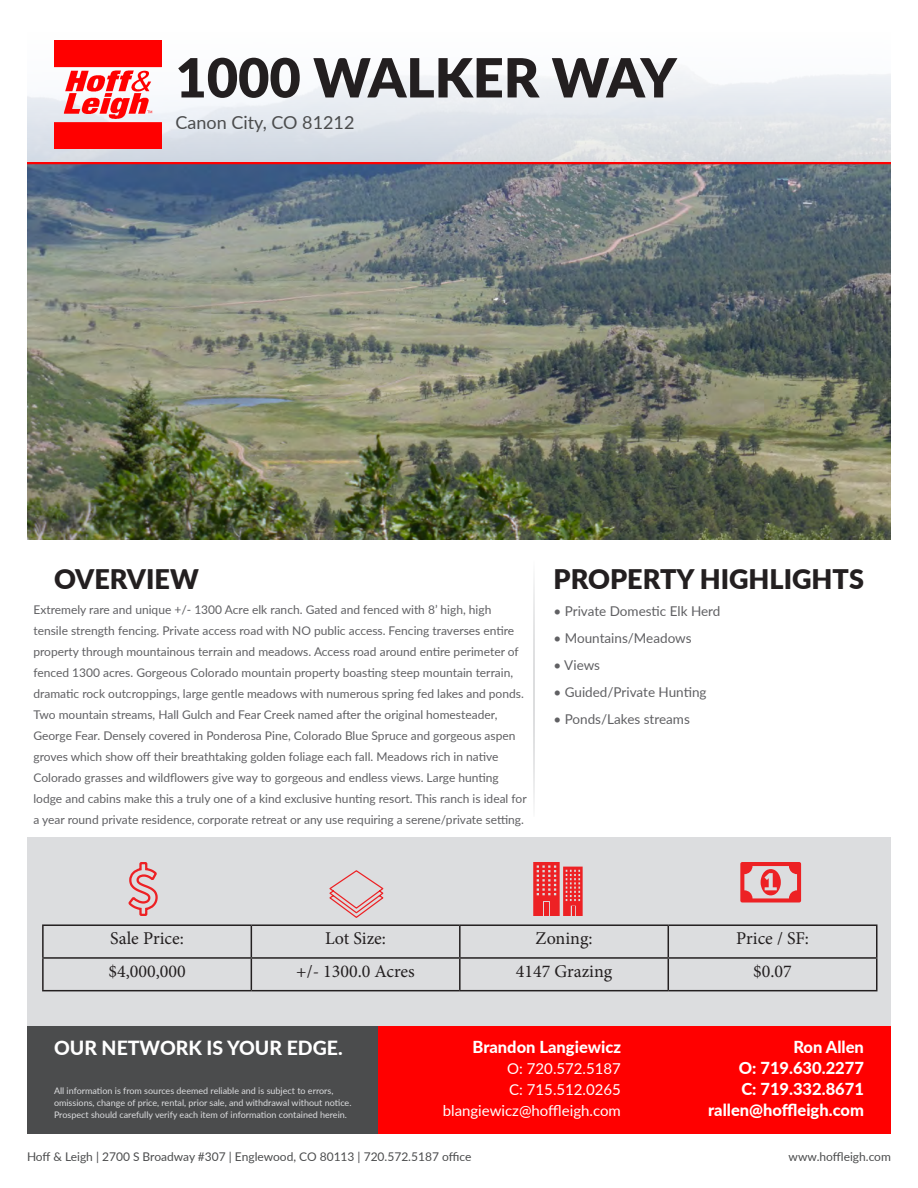
<style>
.page{position:relative;width:918px;height:1188px;background:#fff}
.page>*{position:absolute;margin:0;border:0;box-sizing:border-box;transform-origin:0 0}
.t1{font:900 54px "Lato";color:#231f20}
.t2{font:900 27px "Lato";color:#231f20}
.t3{font:800 19.5px "Lato";color:#fff}
.t4{font:18px "Minion Pro";color:#231f20}
.t5{font:18px "Lato";color:#4b4c4d}
.t6{font:800 16.5px/21px "Lato";color:#fff;text-align:right}
.t7{font:15px/21px "Lato";color:#fff;text-align:right}
.Body_Copy{font:13.5px "Lato";color:#606063}
.Body_Copy-2{font:12px/21px "Lato";color:#606063}
.t8{font:12px "Lato";color:#4b4c4d}
.t9{font:9px/12px "Lato";color:#dcdddf}
</style>
<div class="page">
<div style="left:27px;top:1026px;width:351px;height:108px;background:#4b4c4d"></div>
<div style="left:378px;top:1026px;width:513px;height:108px;background:#f00"></div>
<div style="left:27px;top:837px;width:864px;height:189px;background:#dcdddf"></div>
<svg style="left:533px;top:862px;width:50px;height:54px;background:#e84d50"></svg>
<div style="left:544px;top:902px;width:5px;height:14px;background:#ed2124"></div>
<img style="left:27px;top:164px;width:864px;height:375px">
<div style="left:27px;top:27px;width:864px;height:136px;background:linear-gradient(to bottom,#fff,#d4dae2)"></div>
<img style="left:54px;top:40px;width:108px;height:108px">
<hr style="left:27px;top:162px;width:864px;height:2px;background:#f00">
<hr style="left:533px;top:560px;width:2px;height:257px;background:#d1d2d4">
<svg style="left:128px;top:862px;width:30px;height:54px"></svg>
<svg style="left:329px;top:870px;width:55px;height:48px"></svg>
<hr style="left:42px;top:924px;width:209px;height:2px;background:#231f20">
<hr style="left:42px;top:926px;width:2px;height:31px;background:#231f20">
<hr style="left:251px;top:924px;width:209px;height:2px;background:#231f20">
<hr style="left:251px;top:926px;width:1px;height:31px;background:#231f20">
<hr style="left:460px;top:924px;width:208px;height:2px;background:#231f20">
<hr style="left:459px;top:926px;width:2px;height:31px;background:#231f20">
<hr style="left:668px;top:924px;width:209px;height:2px;background:#231f20">
<hr style="left:668px;top:926px;width:1px;height:31px;background:#231f20">
<hr style="left:876px;top:926px;width:2px;height:31px;background:#231f20">
<hr style="left:42px;top:957px;width:209px;height:2px;background:#231f20">
<hr style="left:42px;top:959px;width:2px;height:31px;background:#231f20">
<hr style="left:251px;top:957px;width:209px;height:2px;background:#231f20">
<hr style="left:251px;top:959px;width:1px;height:31px;background:#231f20">
<hr style="left:460px;top:957px;width:208px;height:2px;background:#231f20">
<hr style="left:459px;top:959px;width:2px;height:31px;background:#231f20">
<hr style="left:668px;top:957px;width:209px;height:2px;background:#231f20">
<hr style="left:668px;top:959px;width:1px;height:31px;background:#231f20">
<hr style="left:876px;top:959px;width:2px;height:31px;background:#231f20">
<hr style="left:42px;top:990px;width:209px;height:1px;background:#231f20">
<hr style="left:251px;top:990px;width:209px;height:1px;background:#231f20">
<hr style="left:460px;top:990px;width:208px;height:1px;background:#231f20">
<hr style="left:668px;top:990px;width:209px;height:1px;background:#231f20">
<svg style="left:740px;top:862px;width:61px;height:41px"></svg>
<p class="t1" style="left:176px;top:37px;width:503px">1000 WALKER WAY</p>
<p class="t5" style="left:176px;top:110px;width:180px">Canon City, CO 81212</p>
<p class="t2" style="left:54px;top:559px;width:146px">OVERVIEW</p>
<p class="t2" style="left:554px;top:559px;width:312px">PROPERTY HIGHLIGHTS</p>
<p class="Body_Copy-2" style="left:33px;top:599px;width:487px">Extremely rare and unique +/- 1300 Acre elk ranch. Gated and fenced with 8’ high, high tensile strength fencing. Private access road with NO public access. Fencing traverses entire property through mountainous terrain and meadows. Access road around entire perimeter of fenced 1300 acres. Gorgeous Colorado mountain property boasting steep mountain terrain,</p>
<p class="Body_Copy-2" style="left:33px;top:683px;width:492px">dramatic rock outcroppings, large gentle meadows with numerous spring fed lakes and ponds.</p>
<p class="Body_Copy-2" style="left:33px;top:704px;width:465px">Two mountain streams, Hall Gulch and Fear Creek named after the original homesteader,</p>
<p class="Body_Copy-2" style="left:33px;top:725px;width:484px">George Fear. Densely covered in Ponderosa Pine, Colorado Blue Spruce and gorgeous aspen</p>
<p class="Body_Copy-2" style="left:33px;top:746px;width:467px">groves which show off their breathtaking golden foliage each fall. Meadows rich in native</p>
<p class="Body_Copy-2" style="left:33px;top:767px;width:467px">Colorado grasses and wildflowers give way to gorgeous and endless views. Large hunting</p>
<p class="Body_Copy-2" style="left:33px;top:788px;width:495px">lodge and cabins make this a truly one of a kind exclusive hunting resort. This ranch is ideal for</p>
<p class="Body_Copy-2" style="left:33px;top:809px;width:492px">a year round private residence, corporate retreat or any use requiring a serene/private setting.</p>
<p class="Body_Copy" style="left:554px;top:601px;width:169px">• Private Domestic Elk Herd</p>
<p class="Body_Copy" style="left:554px;top:628px;width:140px">• Mountains/Meadows</p>
<p class="Body_Copy" style="left:554px;top:655px;width:48px">• Views</p>
<p class="Body_Copy" style="left:554px;top:682px;width:155px">• Guided/Private Hunting</p>
<p class="Body_Copy" style="left:554px;top:709px;width:138px">• Ponds/Lakes streams</p>
<p class="t4" style="left:110px;top:927px;width:75px">Sale Price:</p>
<p class="t4" style="left:325px;top:927px;width:62px">Lot Size:</p>
<p class="t4" style="left:536px;top:927px;width:58px">Zoning:</p>
<p class="t4" style="left:736px;top:927px;width:74px">Price / SF:</p>
<p class="t4" style="left:108px;top:959px;width:79px">$4,000,000</p>
<p class="t4" style="left:296px;top:959px;width:120px">+/- 1300.0 Acres</p>
<p class="t4" style="left:516px;top:959px;width:98px">4147 Grazing</p>
<p class="t4" style="left:753px;top:959px;width:40px">$0.07</p>
<h3 class="t6" style="left:473px;top:1036px;width:150px">Brandon Langiewicz</h3>
<p class="t7" style="left:443px;top:1057px;width:180px">O: 720.572.5187<br>C: 715.512.0265 blangiewicz@hoffleigh.com</p>
<p class="t8" style="left:27px;top:1148px;width:446px">Hoff &amp; Leigh | 2700 S Broadway #307 | Englewood, CO 80113 | 720.572.5187 office</p>
<p class="t8" style="left:789px;top:1148px;width:104px">www.hoffleigh.com</p>
<h3 class="t3" style="left:54px;top:1034px;width:290px">OUR NETWORK IS YOUR EDGE.</h3>
<h3 class="t6" style="left:708px;top:1036px;width:157px">Ron Allen<br>O: 719.630.2277<br>C: 719.332.8671 rallen@hoffleigh.com</h3>
<p class="t9" style="left:54px;top:1084px;width:299px">All information is from sources deemed reliable and is subject to errors, omissions, change of price, rental, prior sale, and withdrawal without notice.<br>Prospect should carefully verify each item of information contained herein.</p>
</div>
